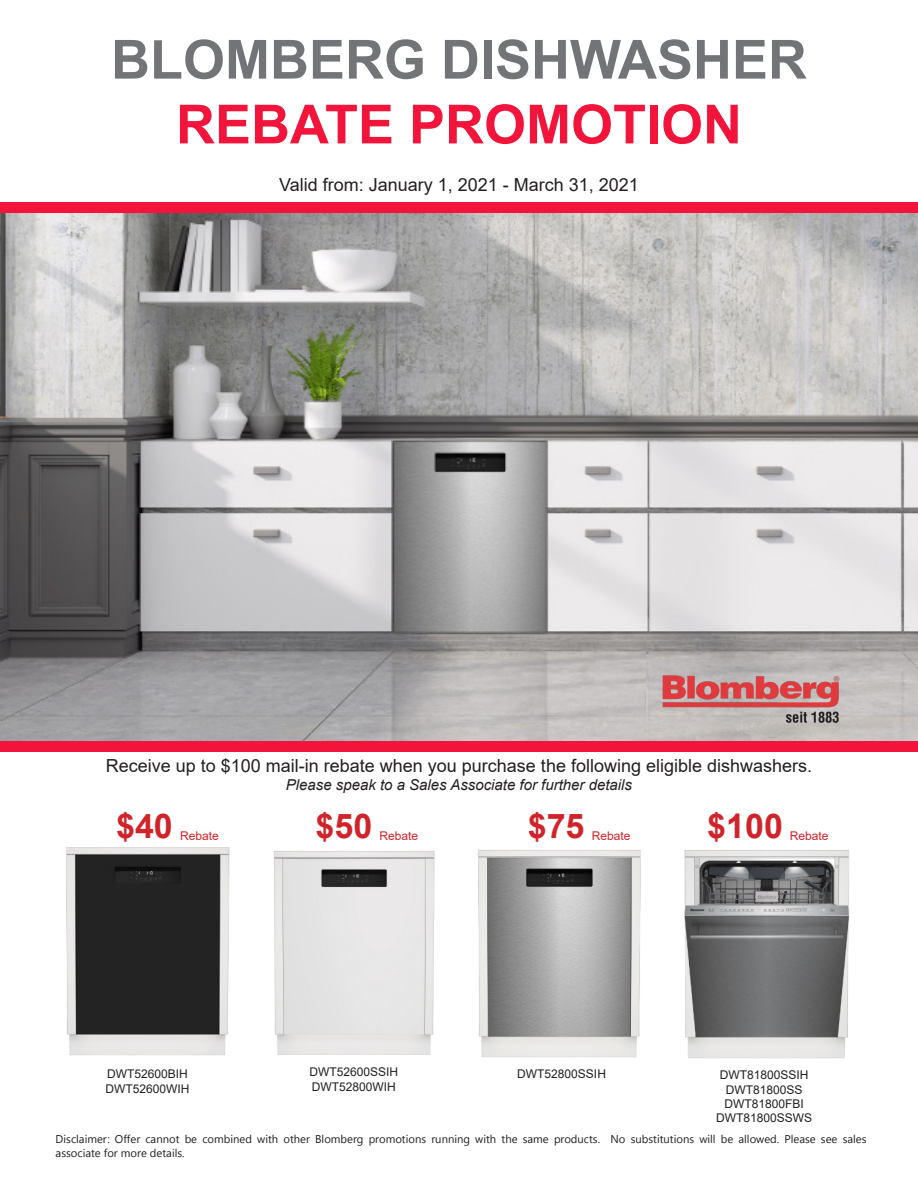
<style>
.page{position:relative;width:918px;height:1188px;background:#fff}
.page>*{position:absolute;margin:0;border:0;box-sizing:border-box;transform-origin:0 0}
.t1{font:700 54px "Arial";color:#727477}
.t2{font:700 54px "Arial";color:#f2143b}
.t3{font:700 34.05px "Arial";color:#d1232a}
.t4{font:18px "Arial";color:#231f20}
.t5{font:italic 15px "Arial";color:#231f20}
.t6{font:12px "Arial";color:#231f20}
.t7{font:12px "Arial";color:#d1232a}
.t8{font:11.25px/13.5px "Nirmala UI";color:#231f20}
</style>
<div class="page">
<img style="left:0;top:213px;width:918px;height:528px">
<div style="left:0;top:741px;width:918px;height:11px;background:#f2143b"></div>
<div style="left:0;top:202px;width:918px;height:11px;background:#f2143b"></div>
<img style="left:657px;top:665px;width:190px;height:67px">
<img style="left:274px;top:851px;width:161px;height:204px">
<img style="left:66px;top:847px;width:164px;height:209px">
<img style="left:478px;top:850px;width:163px;height:208px">
<img style="left:684px;top:850px;width:166px;height:209px">
<p class="t1" style="left:111px;top:22px;width:697px">BLOMBERG DISHWASHER</p>
<p class="t2" style="left:176px;top:86px;width:568px">REBATE PROMOTION</p>
<p class="t4" style="left:279px;top:173px;width:361px">Valid from: January 1, 2021 - March 31, 2021</p>
<p class="t4" style="left:106px;top:753px;width:708px">Receive up to $100 mail-in rebate when you purchase the following eligible dishwashers.</p>
<p class="t5" style="left:286px;top:775px;width:348px">Please speak to a Sales Associate for further details</p>
<p class="t3" style="left:116px;top:802px;width:58px">$40</p>
<p class="t3" style="left:315px;top:802px;width:58px">$50</p>
<p class="t3" style="left:528px;top:802px;width:58px">$75</p>
<p class="t3" style="left:707px;top:802px;width:77px">$100</p>
<p class="t7" style="left:180px;top:827px;width:40px">Rebate</p>
<p class="t7" style="left:380px;top:827px;width:40px">Rebate</p>
<p class="t7" style="left:592px;top:827px;width:40px">Rebate</p>
<p class="t7" style="left:790px;top:827px;width:40px">Rebate</p>
<p class="t6" style="left:107px;top:1066px;width:82px">DWT52600BIH</p>
<p class="t6" style="left:106px;top:1080px;width:86px">DWT52600WIH</p>
<p class="t6" style="left:309px;top:1064px;width:90px">DWT52600SSIH</p>
<p class="t6" style="left:312px;top:1078px;width:86px">DWT52800WIH</p>
<p class="t6" style="left:517px;top:1066px;width:90px">DWT52800SSIH</p>
<p class="t6" style="left:720px;top:1067px;width:90px">DWT81800SSIH</p>
<p class="t6" style="left:726px;top:1081px;width:78px">DWT81800SS</p>
<p class="t6" style="left:724px;top:1096px;width:81px">DWT81800FBI</p>
<p class="t6" style="left:716px;top:1110px;width:98px">DWT81800SSWS</p>
<p class="t8" style="left:56px;top:1132px;width:812px">Disclaimer: Offer cannot be combined with other Blomberg promotions running with the same products. No substitutions will be allowed. Please see sales associate for more details.</p>
</div>
